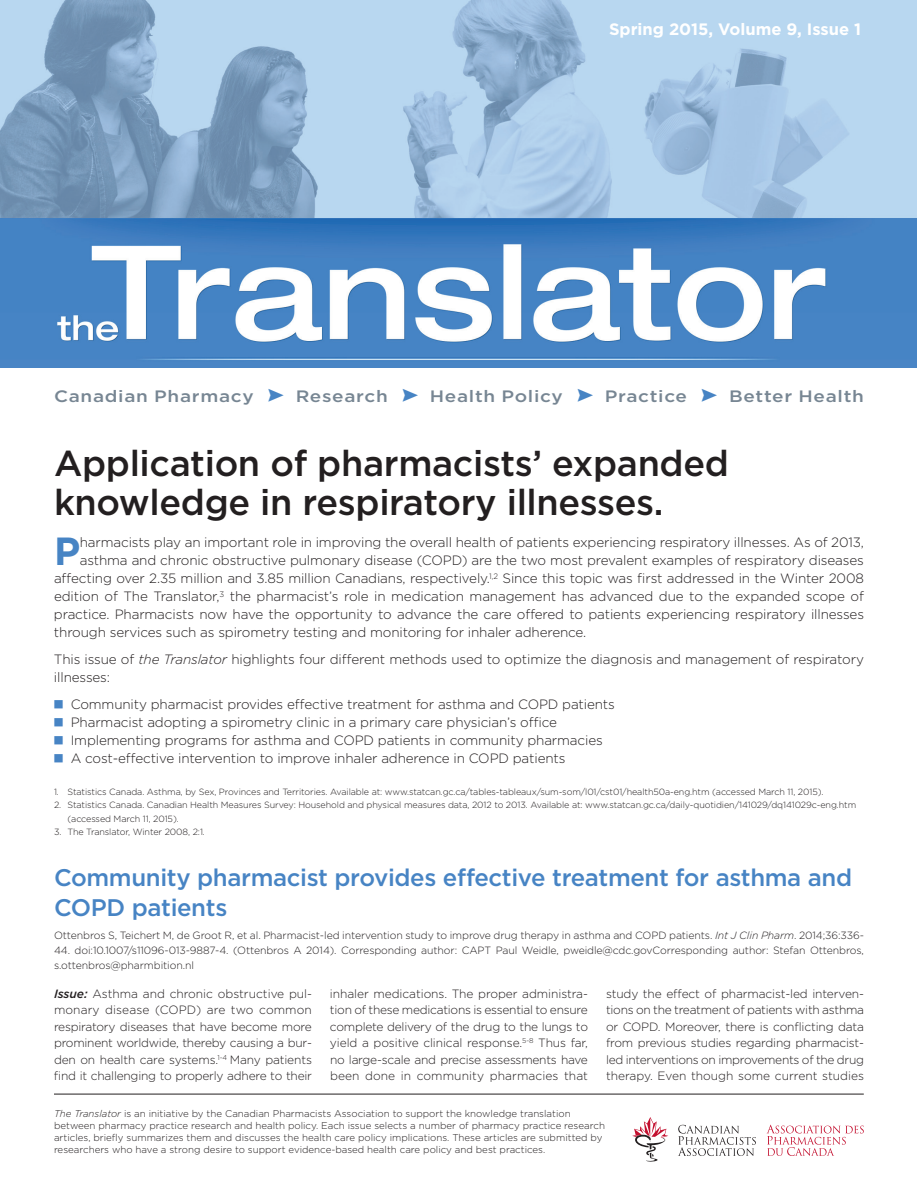
<style>
.page{position:relative;width:918px;height:1188px;background:#fff}
.page>*{position:absolute;margin:0;border:0;box-sizing:border-box;transform-origin:0 0}
.t1{font:700 39.15px "Gotham";color:#4784c4}
.t2{font:500 36px/39px "Gotham";letter-spacing:-.01em;color:#231f20}
.t3{font:500 24px/30px "Gotham";letter-spacing:-.015em;color:#4784c4}
.t4{font:500 16.5px "Gotham";letter-spacing:.035em;color:#778693;scale:1.15 1}
.t5{font:700 16.5px "Gotham";color:#fff}
.t6{font:300 13.5px/18px "Gotham";letter-spacing:-.01em;color:#231f20}
.t7{font:300 12px/16.5px "Gotham";letter-spacing:-.015em;color:#231f20;text-align:justify}
.t8{font:300 10.5px/15px "Gotham";letter-spacing:-.01em;color:#231f20}
.t9{font:300 9.75px/12px "Gotham";color:#231f20}
.t10{font:300 9px/13.5px "Gotham";letter-spacing:-.01em;color:#231f20}
.s1{font-style:italic}
.s2{font-weight:500;font-style:italic}
</style>
<div class="page">
<img style="left:0;top:1px;width:917px;height:366px">
<hr style="left:54px;top:1094px;width:810px;height:1px;background:#231f20">
<svg style="left:632px;top:1117px;width:36px;height:45px"></svg>
<svg style="left:678px;top:1125px;width:78px;height:31px"></svg>
<svg style="left:766px;top:1125px;width:98px;height:31px"></svg>
<p class="t5" style="left:609px;top:19px;width:254px">Spring 2015, Volume 9, Issue 1</p>
<p class="t4" style="left:54px;top:386px;width:175px">Canadian Pharmacy</p>
<p class="t4" style="left:296px;top:386px;width:82px">Research</p>
<p class="t4" style="left:430px;top:386px;width:117px">Health Policy</p>
<p class="t4" style="left:605px;top:386px;width:73px">Practice</p>
<p class="t4" style="left:729px;top:386px;width:119px">Better Health</p>
<h2 class="t2" style="left:54px;top:443px;width:676px">Application of pharmacists’ expanded knowledge in respiratory illnesses.</h2>
<h1 class="t1" style="left:54px;top:526px;width:28px">P</h1>
<p class="t6" style="left:80px;top:533px;width:786px">harmacists play an important role in improving the overall health of patients experiencing respiratory illnesses. As of 2013,</p>
<p class="t6" style="left:80px;top:551px;width:786px">asthma and chronic obstructive pulmonary disease (COPD) are the two most prevalent examples of respiratory diseases</p>
<p class="t6" style="left:54px;top:569px;width:811px">affecting over 2.35 million and 3.85 million Canadians, respectively.<sup>1,2</sup> Since this topic was first addressed in the Winter 2008</p>
<p class="t6" style="left:54px;top:587px;width:811px">edition of The Translator,<sup>3</sup> the pharmacist’s role in medication management has advanced due to the expanded scope of</p>
<p class="t6" style="left:54px;top:605px;width:812px">practice. Pharmacists now have the opportunity to advance the care offered to patients experiencing respiratory illnesses</p>
<p class="t6" style="left:54px;top:623px;width:534px">through services such as spirometry testing and monitoring for inhaler adherence.</p>
<p class="t6" style="left:54px;top:650px;width:811px">This issue of <span class="s1">the Translator</span> highlights four different methods used to optimize the diagnosis and management of respiratory illnesses:</p>
<p class="t6" style="left:54px;top:695px;width:562px"><sup>■</sup> Community pharmacist provides effective treatment for asthma and COPD patients</p>
<p class="t6" style="left:54px;top:713px;width:505px"><sup>■</sup> Pharmacist adopting a spirometry clinic in a primary care physician’s office</p>
<p class="t6" style="left:54px;top:731px;width:550px"><sup>■</sup> Implementing programs for asthma and COPD patients in community pharmacies</p>
<p class="t6" style="left:54px;top:749px;width:513px"><sup>■</sup> A cost-effective intervention to improve inhaler adherence in COPD patients</p>
<p class="t10" style="left:54px;top:785px;width:771px">1. Statistics Canada. Asthma, by Sex, Provinces and Territories. Available at: www.statcan.gc.ca/tables-tableaux/sum-som/l01/cst01/health50a-eng.htm (accessed March 11, 2015).</p>
<p class="t10" style="left:68px;top:798px;width:790px;text-indent:-14px">2. Statistics Canada. Canadian Health Measures Survey: Household and physical measures data, 2012 to 2013. Available at: www.statcan.gc.ca/daily-quotidien/141029/dq141029c-eng.htm (accessed March 11, 2015).</p>
<p class="t10" style="left:54px;top:825px;width:153px">3. The Translator, Winter 2008, 2:1.</p>
<h3 class="t3" style="left:54px;top:863px;width:800px">Community pharmacist provides effective treatment for asthma and<br>COPD patients</h3>
<p class="t8" style="left:54px;top:927px;width:812px">Ottenbros S, Teichert M, de Groot R, et al. Pharmacist-led intervention study to improve drug therapy in asthma and COPD patients. <span class="s1">Int J Clin Pharm</span>. 2014;36:336-</p>
<p class="t8" style="left:54px;top:942px;width:812px">44. doi:10.1007/s11096-013-9887-4. (Ottenbros A 2014). Corresponding author: CAPT Paul Weidle, pweidle@cdc.govCorresponding author: Stefan Ottenbros, s.ottenbros@pharmbition.nl</p>
<p class="t7" style="left:54px;top:985px;width:260px"><span class="s2">Issue:</span> Asthma and chronic obstructive pul&shy;monary disease (COPD) are two common respiratory diseases that have become more prominent worldwide, thereby causing a bur&shy;den on health care systems.<sup>1-4</sup> Many patients find it challenging to properly adhere to their</p>
<p class="t7" style="left:330px;top:985px;width:260px">inhaler medications. The proper administra&shy;tion of these medications is essential to ensure complete delivery of the drug to the lungs to yield a positive clinical response.<sup>5-8</sup> Thus far, no large-scale and precise assessments have been done in community pharmacies that</p>
<p class="t7" style="left:606px;top:985px;width:260px">study the effect of pharmacist-led interven&shy;tions on the treatment of patients with asthma or COPD. Moreover, there is conflicting data from previous studies regarding pharmacist&shy;led interventions on improvements of the drug therapy. Even though some current studies</p>
<p class="t9" style="left:54px;top:1108px;width:552px"><span class="s1">The Translator</span> is an initiative by the Canadian Pharmacists Association to support the knowledge translation between pharmacy practice research and health policy. Each issue selects a number of pharmacy practice research articles, briefly summarizes them and discusses the health care policy implications. These articles are submitted by researchers who have a strong desire to support evidence-based health care policy and best practices.</p>
</div>
